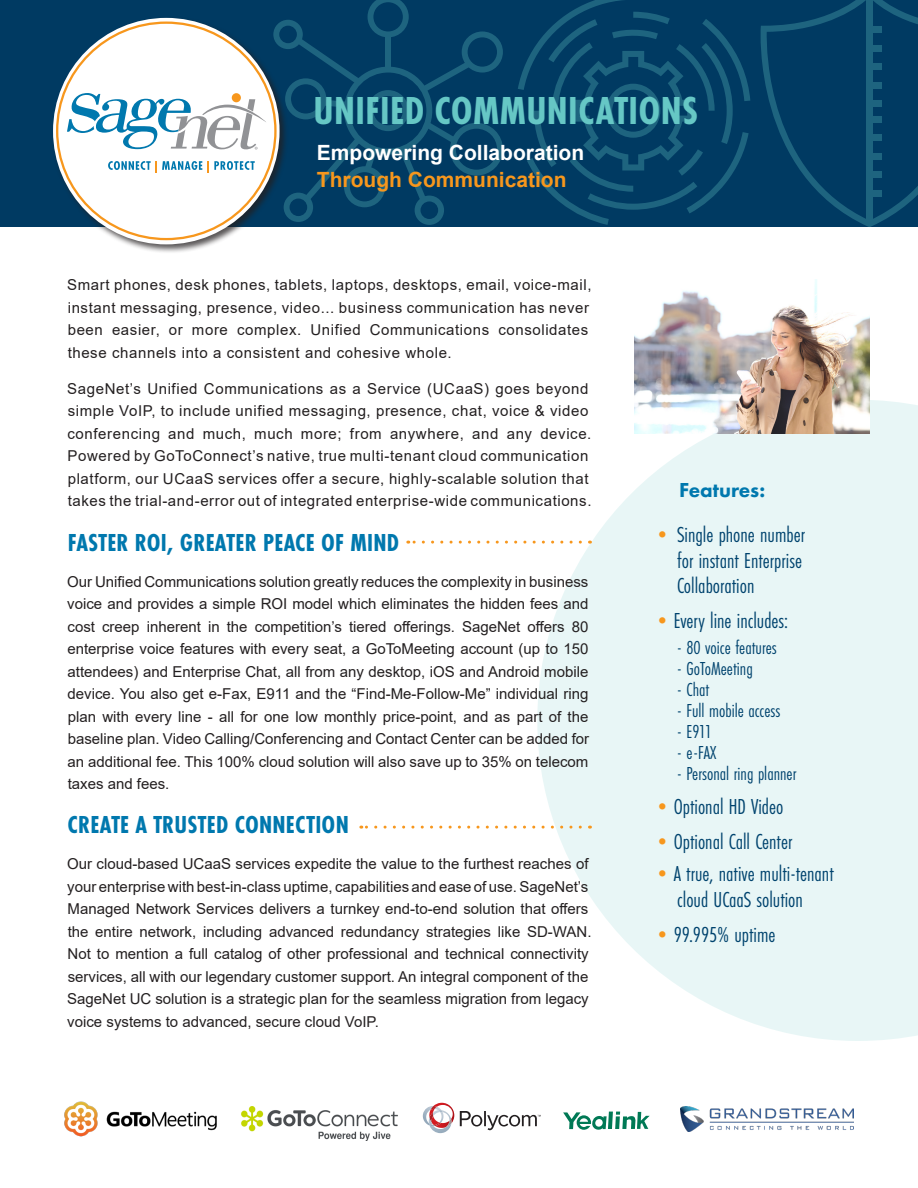
<style>
.page{position:relative;width:918px;height:1188px;background:#fff}
.page>*{position:absolute;margin:0;border:0;box-sizing:border-box;transform-origin:0 0}
.Main_title{font:700 40.5px "Futura PT Cond";letter-spacing:.01em;color:#66c7c5}
.body_12_18_grey{font:700 25.5px "Futura PT Cond";letter-spacing:.01em;color:#0078ae}
.bullets{font:22.5px/25.5px "Futura PT Cond";color:#00436e;text-align:center}
.Title_subhead{font:700 21px/27px "Arial";color:#fff}
.t1{font:800 21px "Futura PT";color:#0078ae}
.bullets-2{font:19.5px "Futura PT Cond";color:#00436e}
.body_12_18_grey-2{font:15px/22.5px "Arial";letter-spacing:.04em;color:#231f20}
.body_12_18_grey-3{font:15px/22.5px "Arial";color:#231f20}
.s1{color:#f7971d}
</style>
<div class="page">
<svg style="left:537px;top:400px;width:381px;height:641px;fill:#e8f6f6"></svg>
<div style="left:0;top:0;width:918px;height:227px;background:#003a62"></div>
<div style="left:51px;top:16px;width:238px;height:238px;background:#231f20;opacity:.75"></div>
<div style="left:53px;top:18px;width:227px;height:226px;background:#fff;border-radius:50%"></div>
<svg style="left:108px;top:161px;width:94px;height:11px"></svg>
<svg style="left:208px;top:161px;width:47px;height:11px"></svg>
<svg style="left:67px;top:93px;width:199px;height:57px"></svg>
<svg style="left:518px;top:0;width:232px;height:225px"></svg>
<svg style="left:760px;top:0;width:158px;height:227px"></svg>
<div style="left:866px;top:0;width:7px;height:224px;background:#1e647f"></div>
<div style="left:869px;top:27px;width:13px;height:6px;background:#1e647f"></div>
<div style="left:869px;top:45px;width:13px;height:6px;background:#1e647f"></div>
<div style="left:869px;top:64px;width:13px;height:6px;background:#1e647f"></div>
<div style="left:869px;top:82px;width:13px;height:6px;background:#1e647f"></div>
<div style="left:869px;top:101px;width:13px;height:6px;background:#1e647f"></div>
<div style="left:869px;top:116px;width:13px;height:6px;background:#1e647f"></div>
<div style="left:869px;top:134px;width:13px;height:7px;background:#1e647f"></div>
<div style="left:869px;top:153px;width:13px;height:6px;background:#1e647f"></div>
<div style="left:869px;top:171px;width:13px;height:7px;background:#1e647f"></div>
<div style="left:869px;top:190px;width:13px;height:6px;background:#1e647f"></div>
<svg style="left:273px;top:0;width:230px;height:225px"></svg>
<svg style="left:408px;top:541px;width:172px;height:3px"></svg>
<img style="left:423px;top:1107px;width:6px;height:18px">
<img style="left:433px;top:1113px;width:19px;height:14px">
<svg style="left:429px;top:1103px;width:13px;height:23px"></svg>
<svg style="left:460px;top:1111px;width:81px;height:19px"></svg>
<svg style="left:563px;top:1112px;width:87px;height:18px"></svg>
<img style="left:680px;top:1107px;width:173px;height:24px">
<img style="left:64px;top:1102px;width:153px;height:35px">
<img style="left:634px;top:279px;width:235px;height:155px">
<svg style="left:361px;top:826px;width:219px;height:3px"></svg>
<img style="left:241px;top:1107px;width:157px;height:33px">
<p class="Main_title" style="left:314px;top:87px;width:386px">UNIFIED COMMUNICATIONS</p>
<p class="Title_subhead" style="left:317px;top:140px;width:269px">Empowering Collaboration<br><span class="s1">Through Communication</span></p>
<p class="body_12_18_grey-2" style="left:67px;top:274px;width:526px">Smart phones, desk phones, tablets, laptops, desktops, email, voice-mail, instant messaging, presence, video... business communication has never been easier, or more complex. Unified Communications consolidates these channels into a consistent and cohesive whole.</p>
<p class="body_12_18_grey-2" style="left:67px;top:377px;width:526px">SageNet’s Unified Communications as a Service (UCaaS) goes beyond simple VoIP, to include unified messaging, presence, chat, voice &amp; video conferencing and much, much more; from anywhere, and any device.<br>Powered by GoToConnect’s native, true multi-tenant cloud communication platform, our UCaaS services offer a secure, highly-scalable solution that takes the trial-and-error out of integrated enterprise-wide communications.</p>
<p class="body_12_18_grey" style="left:68px;top:527px;width:333px">FASTER ROI, GREATER PEACE OF MIND</p>
<p class="body_12_18_grey-2" style="left:67px;top:570px;width:523px;text-align:justify">Our Unified Communications solution greatly reduces the complexity in business voice and provides a simple ROI model which eliminates the hidden fees and cost creep inherent in the competition’s tiered offerings. SageNet offers 80 enterprise voice features with every seat, a GoToMeeting account (up to 150 attendees) and Enterprise Chat, all from any desktop, iOS and Android mobile device. You also get e-Fax, E911 and the “Find-Me-Follow-Me” individual ring plan with every line - all for one low monthly price-point, and as part of the baseline plan. Video Calling/Conferencing and Contact Center can be added for an additional fee. This 100% cloud solution will also save up to 35% on telecom taxes and fees.</p>
<p class="body_12_18_grey" style="left:67px;top:810px;width:283px">CREATE A TRUSTED CONNECTION</p>
<p class="body_12_18_grey-3" style="left:67px;top:852px;width:526px">Our cloud-based UCaaS services expedite the value to the furthest reaches of your enterprise with best-in-class uptime, capabilities and ease of use. SageNet’s Managed Network Services delivers a turnkey end-to-end solution that offers the entire network, including advanced redundancy strategies like SD-WAN.<br>Not to mention a full catalog of other professional and technical connectivity services, all with our legendary customer support. An integral component of the SageNet UC solution is a strategic plan for the seamless migration from legacy voice systems to advanced, secure cloud VoIP.</p>
<p class="t1" style="left:679px;top:477px;width:87px">Features:</p>
<p class="bullets" style="left:651px;top:522px;width:155px"><span class="s1">•</span> Single phone number</p>
<p class="bullets" style="left:677px;top:547px;width:126px">for instant Enterprise</p>
<p class="bullets" style="left:677px;top:573px;width:79px">Collaboration</p>
<p class="bullets" style="left:651px;top:608px;width:139px"><span class="s1">•</span>Every line includes:</p>
<p class="bullets-2" style="left:677px;top:636px;width:101px">- 80 voice features</p>
<p class="bullets-2" style="left:677px;top:657px;width:77px">- GoToMeeting</p>
<p class="bullets-2" style="left:677px;top:678px;width:33px">- Chat</p>
<p class="bullets-2" style="left:677px;top:699px;width:104px">- Full mobile access</p>
<p class="bullets-2" style="left:677px;top:720px;width:36px">- E911</p>
<p class="bullets-2" style="left:677px;top:741px;width:41px">- e-FAX</p>
<p class="bullets-2" style="left:677px;top:762px;width:121px">- Personal ring planner</p>
<p class="bullets" style="left:651px;top:793px;width:134px"><span class="s1">•</span>Optional HD Video</p>
<p class="bullets" style="left:651px;top:829px;width:143px"><span class="s1">•</span>Optional Call Center</p>
<p class="bullets" style="left:651px;top:861px;width:184px"><span class="s1">•</span>A true, native multi-tenant cloud UCaaS solution</p>
<p class="bullets" style="left:651px;top:922px;width:126px"><span class="s1">•</span>99.995% uptime</p>
</div>
